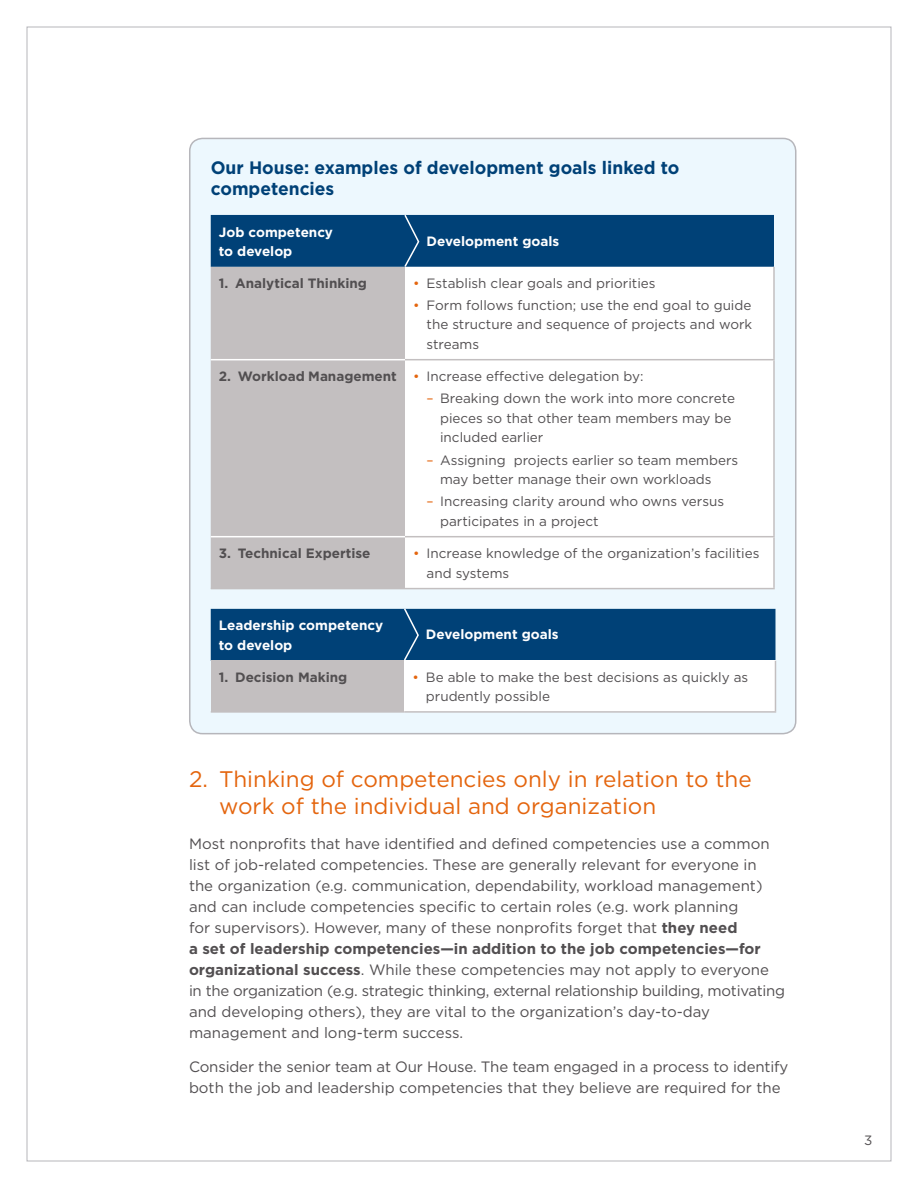
<style>
.page{position:relative;width:918px;height:1188px;background:#fff}
.page>*{position:absolute;margin:0;border:0;box-sizing:border-box;transform-origin:0 0}
._12-OrangeHead{font:22.5px/27px "Gotham";color:#e4650e}
._05-FastFactsHead__s{font:700 18px/21.6px "Gotham";color:#004177}
._04-BodyText{font:15px/21px "Gotham";color:#524f51}
.t1{font:13.5px/19.5px "Gotham";color:#524f51}
._04-BodyText-2{font:700 13.5px/19.5px "Gotham";color:#fff}
._04-BodyText-3{font:700 13.5px "Gotham";color:#524f51}
.s1{color:#e4650e}
.s2{font-weight:700}
</style>
<div class="page">
<div style="left:190px;top:138px;width:606px;height:596px;background:#edf8fe;border-radius:13px"></div>
<div style="left:211px;top:269px;width:194px;height:319px;background:#c3bfc0"></div>
<div style="left:405px;top:269px;width:368px;height:318px;background:#fff"></div>
<hr style="left:211px;top:588px;width:194px;height:1px;background:#c3bfc0">
<hr style="left:773px;top:267px;width:2px;height:92px;background:#c3bfc0">
<hr style="left:405px;top:359px;width:370px;height:1px;background:#c3bfc0">
<hr style="left:773px;top:360px;width:2px;height:176px;background:#c3bfc0">
<hr style="left:405px;top:536px;width:370px;height:1px;background:#c3bfc0">
<hr style="left:773px;top:537px;width:2px;height:51px;background:#c3bfc0">
<hr style="left:405px;top:588px;width:370px;height:1px;background:#c3bfc0">
<hr style="left:211px;top:359px;width:194px;height:1px;background:#fff">
<hr style="left:211px;top:536px;width:194px;height:1px;background:#fff">
<div style="left:211px;top:661px;width:193px;height:51px;background:#c3bfc0"></div>
<div style="left:404px;top:661px;width:371px;height:51px;background:#fff"></div>
<hr style="left:211px;top:711px;width:193px;height:2px;background:#c3bfc0">
<hr style="left:775px;top:661px;width:1px;height:50px;background:#c3bfc0">
<hr style="left:404px;top:711px;width:372px;height:2px;background:#c3bfc0">
<svg style="left:211px;top:214px;width:563px;height:55px;background:#0e4b7e"></svg>
<div style="left:211px;top:608px;width:564px;height:54px;background:#004177"></div>
<p class="_05-FastFactsHead__s" style="left:211px;top:157px;width:470px">Our House: examples of development goals linked to competencies</p>
<p class="_04-BodyText-2" style="left:219px;top:222px;width:116px">Job competency to develop</p>
<p class="_04-BodyText-2" style="left:427px;top:231px;width:134px">Development goals</p>
<p class="_04-BodyText-3" style="left:219px;top:274px;width:150px">1. Analytical Thinking</p>
<p class="t1" style="left:413px;top:273px;width:244px"><span class="s1">•</span> Establish clear goals and priorities</p>
<p class="t1" style="left:427px;top:295px;width:327px;text-align:justify;text-indent:-14px"><span class="s1">•</span> Form follows function; use the end goal to guide the structure and sequence of projects and work streams</p>
<p class="_04-BodyText-3" style="left:219px;top:368px;width:180px">2. Workload Management</p>
<p class="t1" style="left:413px;top:366px;width:232px"><span class="s1">•</span> Increase effective delegation by:</p>
<p class="t1" style="left:440px;top:389px;width:296px;text-indent:-14px"><span class="s1">–</span> Breaking down the work into more concrete pieces so that other team members may be included earlier</p>
<p class="t1" style="left:440px;top:450px;width:300px;text-indent:-14px"><span class="s1">–</span> Assigning projects earlier so team members may better manage their own workloads</p>
<p class="t1" style="left:440px;top:492px;width:286px;text-indent:-14px"><span class="s1">–</span> Increasing clarity around who owns versus participates in a project</p>
<p class="_04-BodyText-3" style="left:219px;top:545px;width:153px">3. Technical Expertise</p>
<p class="t1" style="left:427px;top:543px;width:334px;text-indent:-14px"><span class="s1">•</span> Increase knowledge of the organization’s facilities and systems</p>
<p class="_04-BodyText-2" style="left:219px;top:616px;width:166px">Leadership competency to develop</p>
<p class="_04-BodyText-2" style="left:426px;top:625px;width:134px">Development goals</p>
<p class="_04-BodyText-3" style="left:219px;top:668px;width:130px">1. Decision Making</p>
<p class="t1" style="left:426px;top:667px;width:324px;text-indent:-14px"><span class="s1">•</span> Be able to make the best decisions as quickly as prudently possible</p>
<p class="_12-OrangeHead" style="left:219px;top:766px;width:534px;text-indent:-30px">2. Thinking of competencies only in relation to the work of the individual and organization</p>
<p class="_04-BodyText" style="left:189px;top:833px;width:598px">Most nonprofits that have identified and defined competencies use a common list of job-related competencies. These are generally relevant for everyone in<br>the organization (e.g. communication, dependability, workload management) and can include competencies specific to certain roles (e.g. work planning<br>for supervisors). However, many of these nonprofits forget that <span class="s2">they need<br>a set of leadership competencies—in addition to the job competencies—for organizational success</span>. While these competencies may not apply to everyone in the organization (e.g. strategic thinking, external relationship building, motivating and developing others), they are vital to the organization’s day-to-day management and long-term success.</p>
<p class="_04-BodyText" style="left:189px;top:1056px;width:601px">Consider the senior team at Our House. The team engaged in a process to identify both the job and leadership competencies that they believe are required for the</p>
<p class="t1" style="left:864px;top:1130px;width:10px">3</p>
</div>
